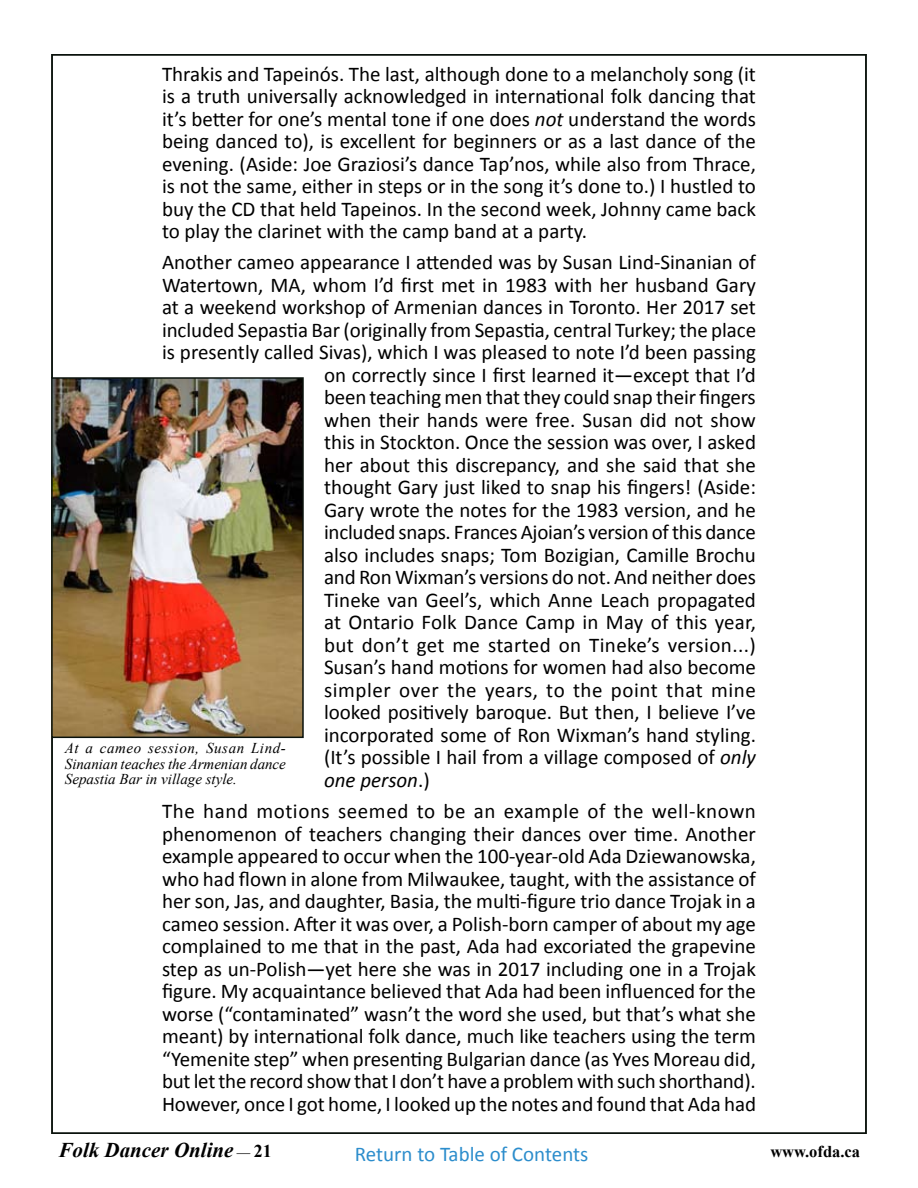
<style>
.page{position:relative;width:918px;height:1188px;background:#fff}
.page>*{position:absolute;margin:0;border:0;box-sizing:border-box;transform-origin:0 0}
.t1{font:21px/22.5px "Calibri";color:#000;text-align:justify}
.t2{font:21px "Calibri";letter-spacing:.02em;color:#000}
.t3{font:21px "Calibri";letter-spacing:.025em;color:#000}
.t4{font:21px "Calibri";color:#2c8dcc}
.t5{font:italic 700 21px "Times New Roman";color:#000}
.t6{font:italic 21px "Calibri";color:#000}
.t7{font:700 16.5px "Times New Roman";color:#000}
.t8{font:italic 15px/15.8px "Times New Roman";color:#000;text-align:justify}
.s1{font-style:italic}
.s2{font-style:normal}
.s3{font-weight:400;font-style:normal;font-size:13.5px}
.s4{font-style:normal;font-size:18px}
</style>
<div class="page">
<img style="left:54px;top:380px;width:247px;height:355px">
<div style="left:51px;top:377px;width:253px;height:361px;border:2px solid #0a120c"></div>
<p class="t1" style="left:162px;top:63px;width:595px">Thrakis and Tapeinós. The last, although done to a melancholy song (it is a truth universally acknowledged in international folk dancing that it’s better for one’s mental tone if one does <span class="s1">not</span> understand the words being danced to), is excellent for beginners or as a last dance of the evening. (Aside: Joe Graziosi’s dance Tap’nos, while also from Thrace, is not the same, either in steps or in the song it’s done to.) I hustled to buy the CD that held Tapeinos. In the second week, Johnny came back to play the clarinet with the camp band at a party.</p>
<p class="t1" style="left:162px;top:251px;width:595px">Another cameo appearance I attended was by Susan Lind-Sinanian of</p>
<p class="t1" style="left:162px;top:274px;width:595px">Watertown, MA, whom I’d first met in 1983 with her husband Gary</p>
<p class="t1" style="left:162px;top:296px;width:595px">at a weekend workshop of Armenian dances in Toronto. Her 2017 set</p>
<p class="t1" style="left:162px;top:319px;width:596px">included Sepastia Bar (originally from Sepastia, central Turkey; the place</p>
<p class="t1" style="left:162px;top:341px;width:595px">is presently called Sivas), which I was pleased to note I’d been passing</p>
<p class="t1" style="left:324px;top:364px;width:433px">on correctly since I first learned it—except that I’d</p>
<p class="t1" style="left:324px;top:386px;width:433px">been teaching men that they could snap their fingers</p>
<p class="t1" style="left:324px;top:409px;width:433px">when their hands were free. Susan did not show</p>
<p class="t1" style="left:324px;top:431px;width:434px">this in Stockton. Once the session was over, I asked</p>
<p class="t1" style="left:324px;top:454px;width:433px">her about this discrepancy, and she said that she</p>
<p class="t1" style="left:324px;top:476px;width:433px">thought Gary just liked to snap his fingers! (Aside:</p>
<p class="t1" style="left:324px;top:499px;width:433px">Gary wrote the notes for the 1983 version, and he</p>
<p class="t1" style="left:324px;top:521px;width:433px">included snaps. Frances Ajoian’s version of this dance</p>
<p class="t1" style="left:324px;top:544px;width:433px">also includes snaps; Tom Bozigian, Camille Brochu</p>
<p class="t1" style="left:324px;top:566px;width:434px">and Ron Wixman’s versions do not. And neither does</p>
<p class="t1" style="left:324px;top:589px;width:434px">Tineke van Geel’s, which Anne Leach propagated</p>
<p class="t1" style="left:324px;top:611px;width:433px">at Ontario Folk Dance Camp in May of this year,</p>
<p class="t2" style="left:324px;top:632px;width:433px">but don’t get me started on Tineke’s version...)</p>
<p class="t1" style="left:324px;top:656px;width:433px">Susan’s hand motions for women had also become</p>
<p class="t3" style="left:324px;top:677px;width:433px">simpler over the years, to the point that mine</p>
<p class="t1" style="left:324px;top:701px;width:433px">looked positively baroque. But then, I believe I’ve</p>
<p class="t1" style="left:324px;top:724px;width:433px">incorporated some of Ron Wixman’s hand styling.</p>
<p class="t1" style="left:324px;top:746px;width:433px">(It’s possible I hail from a village composed of <span class="s1">only</span></p>
<p class="t6" style="left:324px;top:766px;width:107px">one person<span class="s2">.)</span></p>
<p class="t1" style="left:162px;top:800px;width:596px">The hand motions seemed to be an example of the well-known phenomenon of teachers changing their dances over time. Another example appeared to occur when the 100-year-old Ada Dziewanowska, who had flown in alone from Milwaukee, taught, with the assistance of her son, Jas, and daughter, Basia, the multi-figure trio dance Trojak in a cameo session. After it was over, a Polish-born camper of about my age complained to me that in the past, Ada had excoriated the grapevine step as un-Polish—yet here she was in 2017 including one in a Trojak figure. My acquaintance believed that Ada had been influenced for the worse (“contaminated” wasn’t the word she used, but that’s what she meant) by international folk dance, much like teachers using the term “Yemenite step” when presenting Bulgarian dance (as Yves Moreau did, but let the record show that I don’t have a problem with such shorthand).<br>However, once I got home, I looked up the notes and found that Ada had</p>
<p class="t8" style="left:65px;top:740px;width:222px">At a cameo session, Susan Lind-Sinanian teaches the Armenian dance Sepastia Bar in village style.</p>
<p class="t5" style="left:58px;top:1136px;width:215px">Folk Dancer Online <span class="s3">—</span> <span class="s4">21</span></p>
<p class="t4" style="left:355px;top:1140px;width:235px">Return to Table of Contents</p>
<p class="t7" style="left:770px;top:1140px;width:91px">www.ofda.ca</p>
</div>
